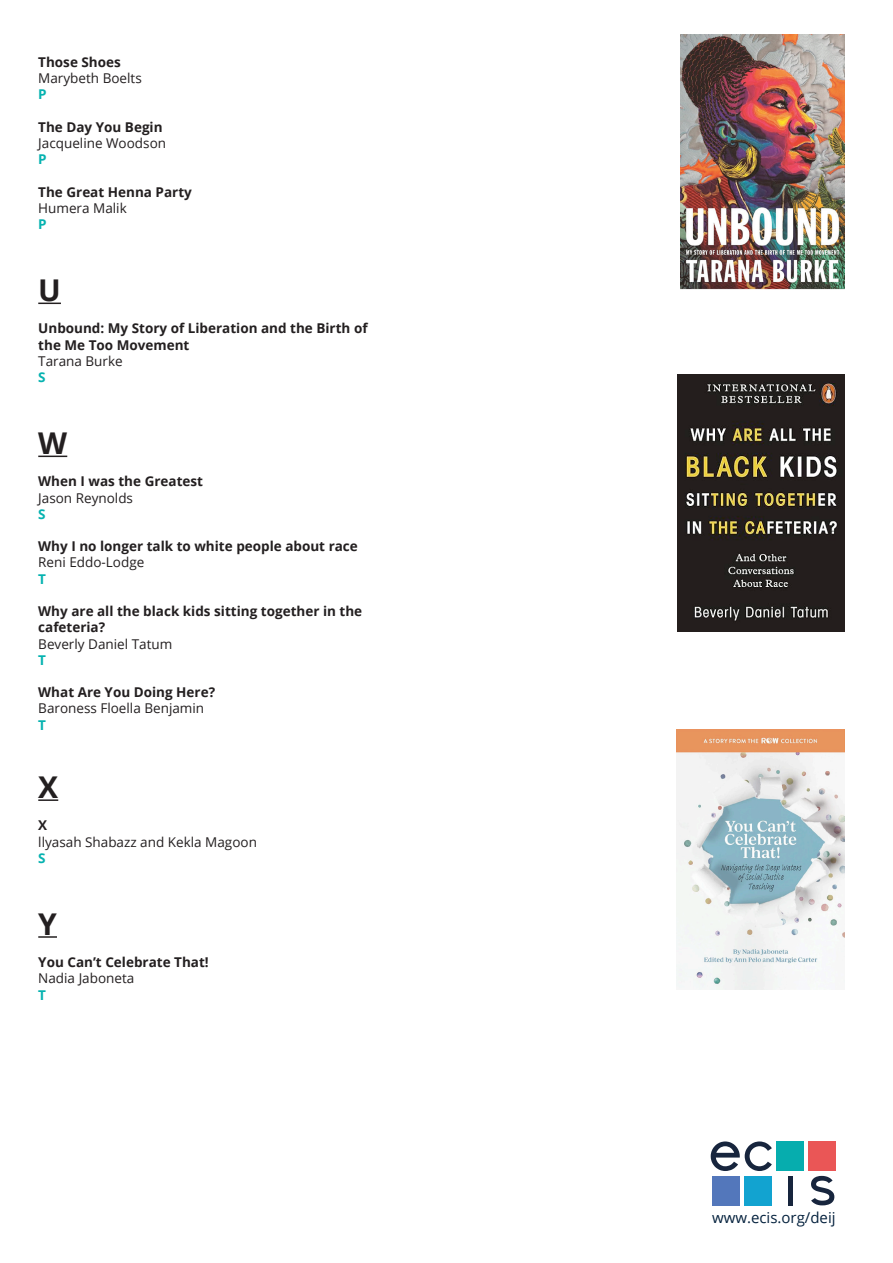
<style>
.page{position:relative;width:893px;height:1263px;background:#fff}
.page>*{position:absolute;margin:0;border:0;box-sizing:border-box;transform-origin:0 0}
.t1{font:700 30px "Open Sans";color:#231f20}
.t2{font:15px "Open Sans";color:#04213d}
.t3{font:700 13.5px/16.2px "Open Sans";color:#231f20}
.t4{font:13.5px/16.2px "Open Sans";color:#231f20}
.t5{font:700 13.5px "Open Sans";color:#05b2b0}
.s1{font-weight:700}
.s2{font-weight:400}
.s3{color:#05b2b0}
.s4{font-weight:700;color:#05b2b0}
</style>
<div class="page">
<div style="left:788px;top:1176px;width:5px;height:29px;background:#17253d"></div>
<div style="left:745px;top:1176px;width:27px;height:29px;background:#12a3d0"></div>
<div style="left:713px;top:1176px;width:27px;height:29px;background:#5377bb"></div>
<div style="left:809px;top:1141px;width:27px;height:30px;background:#ea5656"></div>
<div style="left:777px;top:1141px;width:27px;height:30px;background:#06adae"></div>
<svg style="left:811px;top:1176px;width:23px;height:29px"></svg>
<svg style="left:711px;top:1141px;width:61px;height:30px"></svg>
<svg style="left:38px;top:303px;width:23px;height:1px"></svg>
<svg style="left:38px;top:456px;width:29px;height:1px"></svg>
<hr style="left:38px;top:799px;width:20px;height:2px;background:#231f20">
<svg style="left:38px;top:936px;width:19px;height:2px"></svg>
<img style="left:680px;top:35px;width:165px;height:254px">
<img style="left:677px;top:375px;width:168px;height:256px">
<img style="left:677px;top:730px;width:168px;height:259px">
<p class="t3" style="left:38px;top:54px;width:84px">Those Shoes</p>
<p class="t4" style="left:38px;top:70px;width:105px">Marybeth Boelts</p>
<p class="t5" style="left:38px;top:85px;width:10px">P</p>
<p class="t4" style="left:38px;top:118px;width:129px"><span class="s1">The Day You Begin<br></span>Jacqueline Woodson</p>
<p class="t5" style="left:38px;top:150px;width:10px">P</p>
<p class="t3" style="left:38px;top:183px;width:155px">The Great Henna Party<br><span class="s2">Humera Malik<br></span><span class="s3">P</span></p>
<p class="t1" style="left:38px;top:269px;width:24px">U</p>
<p class="t3" style="left:38px;top:320px;width:331px">Unbound: My Story of Liberation and the Birth of the Me Too Movement</p>
<p class="t4" style="left:38px;top:352px;width:86px">Tarana Burke<br><span class="s4">S</span></p>
<p class="t1" style="left:38px;top:422px;width:31px">W</p>
<p class="t3" style="left:38px;top:473px;width:166px">When I was the Greatest</p>
<p class="t4" style="left:38px;top:489px;width:96px">Jason Reynolds</p>
<p class="t5" style="left:38px;top:504px;width:9px">S</p>
<p class="t3" style="left:38px;top:538px;width:321px">Why I no longer talk to white people about race</p>
<p class="t4" style="left:38px;top:554px;width:108px">Reni Eddo-Lodge</p>
<p class="t5" style="left:38px;top:569px;width:9px">T</p>
<p class="t3" style="left:38px;top:603px;width:325px">Why are all the black kids sitting together in the cafeteria?<br><span class="s2">Beverly Daniel Tatum</span></p>
<p class="t5" style="left:38px;top:650px;width:9px">T</p>
<p class="t4" style="left:38px;top:684px;width:178px"><span class="s1">What Are You Doing Here?<br></span>Baroness Floella Benjamin<br><span class="s4">T</span></p>
<p class="t1" style="left:38px;top:766px;width:22px">X</p>
<p class="t3" style="left:38px;top:817px;width:11px">X</p>
<p class="t4" style="left:38px;top:833px;width:220px">llyasah Shabazz and Kekla Magoon<br><span class="s4">S</span></p>
<p class="t1" style="left:38px;top:903px;width:20px">Y</p>
<p class="t3" style="left:38px;top:954px;width:172px">You Can’t Celebrate That!</p>
<p class="t4" style="left:38px;top:970px;width:98px">Nadia Jaboneta</p>
<p class="t5" style="left:38px;top:985px;width:9px">T</p>
<p class="t2" style="left:712px;top:1207px;width:125px">www.ecis.org/deij</p>
</div>
